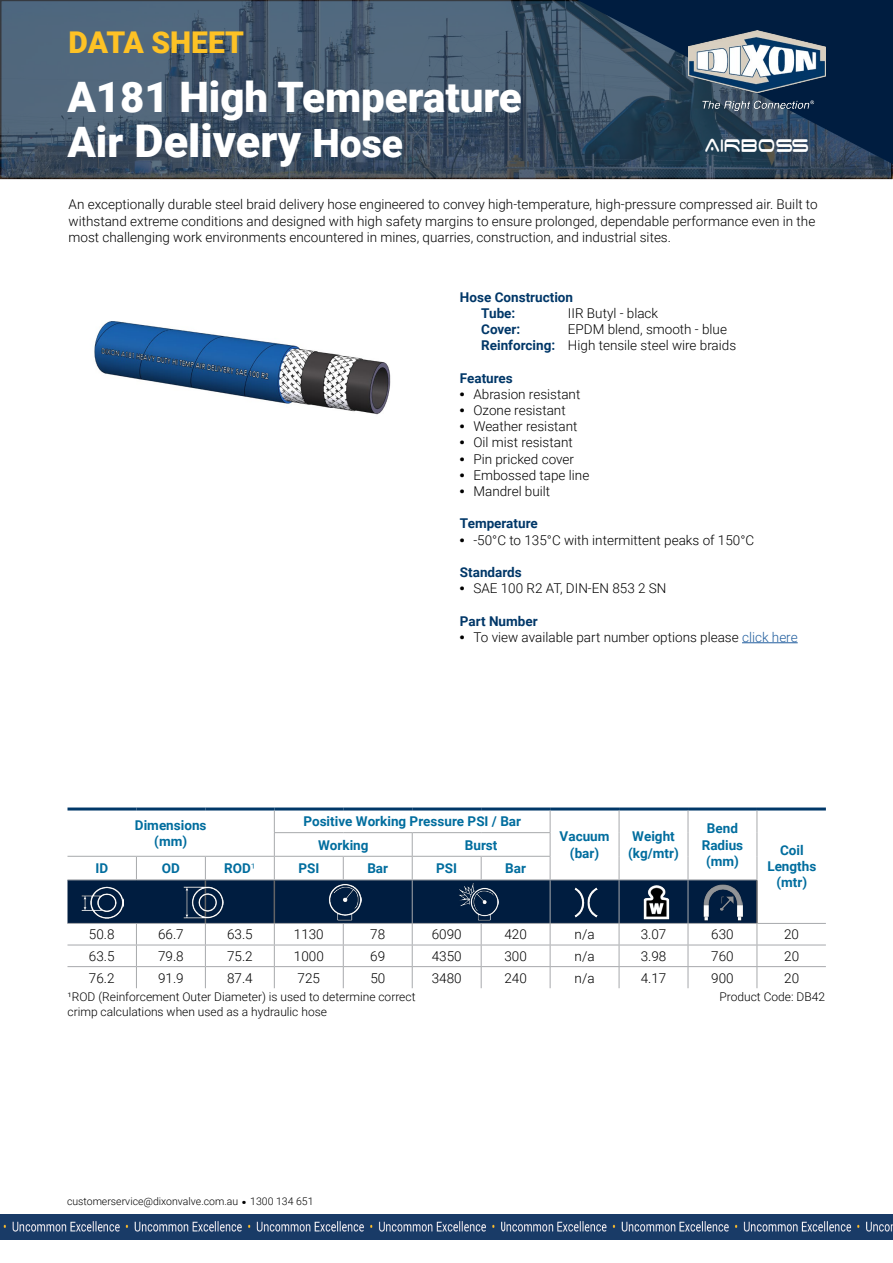
<style>
.page{position:relative;width:893px;height:1263px;background:#fff}
.page>*{position:absolute;margin:0;border:0;box-sizing:border-box;transform-origin:0 0}
.t1{font:900 45px "Roboto";color:#fff}
.t2{font:900 42px "Roboto";color:#fff}
.t3{font:900 30px "Roboto";color:#fec225}
.t4{font:28.95px "Space Age";color:#fff;scale:.66 1}
.t5{font:300 13.5px/16.2px "Roboto";color:#000}
.t6{font:700 13.5px/16.2px "Roboto";color:#006d9e;text-align:center}
.t7{font:700 13.5px/16.2px "Roboto";color:#003768}
.t8{font:300 12px/14.4px "Roboto";color:#000}
.t9{font:300 10.5px "Roboto";color:#000}
.s1{font-size:42px}
.s2{font-size:39px}
.s3{font-weight:700;color:#003768}
.s4{font-family:"Arial";font-weight:700}
.s5{color:#215e9e}
.s6{font-weight:300}
.s7{font-weight:700;font-size:21px}
</style>
<div class="page">
<img style="left:0;top:1215px;width:504px;height:24px">
<img style="left:504px;top:1215px;width:389px;height:24px">
<svg style="left:3px;top:3px;width:886px;height:173px;background:#43566b"></svg>
<div style="left:0;top:0;width:892px;height:179px;border:2px solid #000"></div>
<svg style="left:578px;top:0;width:315px;height:164px;background:#1c3650"></svg>
<hr style="left:619px;top:807px;width:69px;height:3px;background:#003768">
<hr style="left:688px;top:807px;width:69px;height:3px;background:#003768">
<hr style="left:274px;top:807px;width:69px;height:3px;background:#003768">
<hr style="left:343px;top:807px;width:69px;height:3px;background:#003768">
<hr style="left:412px;top:807px;width:69px;height:3px;background:#003768">
<hr style="left:481px;top:807px;width:69px;height:3px;background:#003768">
<hr style="left:757px;top:923px;width:69px;height:1px;background:#a7a9ac">
<hr style="left:757px;top:945px;width:69px;height:1px;background:#a7a9ac">
<hr style="left:757px;top:966px;width:69px;height:1px;background:#a7a9ac">
<hr style="left:757px;top:807px;width:69px;height:3px;background:#003768">
<hr style="left:550px;top:807px;width:69px;height:3px;background:#003768">
<hr style="left:68px;top:807px;width:68px;height:3px;background:#003768">
<hr style="left:136px;top:807px;width:69px;height:3px;background:#003768">
<hr style="left:205px;top:807px;width:69px;height:3px;background:#003768">
<svg style="left:68px;top:810px;width:690px;height:178px"></svg>
<hr style="left:68px;top:856px;width:68px;height:1px;background:#a7a9ac">
<hr style="left:136px;top:856px;width:69px;height:1px;background:#a7a9ac">
<hr style="left:205px;top:856px;width:69px;height:1px;background:#a7a9ac">
<img style="left:94px;top:321px;width:297px;height:94px">
<img style="left:82px;top:886px;width:41px;height:33px">
<img style="left:184px;top:886px;width:39px;height:32px">
<img style="left:329px;top:883px;width:32px;height:37px">
<img style="left:458px;top:883px;width:41px;height:37px">
<img style="left:643px;top:884px;width:27px;height:37px">
<img style="left:703px;top:884px;width:40px;height:37px">
<img style="left:575px;top:887px;width:23px;height:30px">
<img style="left:689px;top:31px;width:136px;height:80px">
<hr style="left:742px;top:642px;width:56px;height:1px;background:#215e9e">
<h3 class="t3" style="left:69px;top:22px;width:177px">DATA SHEET</h3>
<h2 class="t2" style="left:67px;top:67px;width:456px">A181 High Temperature</h2>
<h1 class="t1" style="left:67px;top:109px;width:337px"><span class="s1">Air</span> Delivery <span class="s2">Hose</span></h1>
<h3 class="t4" style="left:704px;top:132px;width:160px">AIRBOSS</h3>
<p class="t5" style="left:69px;top:196px;width:751px">An exceptionally durable steel braid delivery hose engineered to convey high-temperature, high-pressure compressed air. Built to withstand extreme conditions and designed with high safety margins to ensure prolonged, dependable performance even in the most challenging work environments encountered in mines, quarries, construction, and industrial sites.</p>
<p class="t7" style="left:481px;top:288px;width:93px;text-indent:-21px">Hose Construction<br>Tube:</p>
<p class="t5" style="left:568px;top:304px;width:92px">IIR Butyl - black</p>
<p class="t5" style="left:481px;top:321px;width:257px;text-indent:87px">EPDM blend, smooth - blue<br><span class="s3">Reinforcing:</span> High tensile steel wire braids</p>
<p class="t7" style="left:460px;top:369px;width:54px">Features</p>
<p class="t5" style="left:460px;top:385px;width:122px"><span class="s4">•</span> Abrasion resistant</p>
<p class="t5" style="left:460px;top:402px;width:107px"><span class="s4">•</span> Ozone resistant</p>
<p class="t5" style="left:460px;top:418px;width:119px"><span class="s4">•</span> Weather resistant</p>
<p class="t5" style="left:460px;top:434px;width:114px"><span class="s4">•</span> Oil mist resistant</p>
<p class="t5" style="left:460px;top:450px;width:116px"><span class="s4">•</span> Pin pricked cover</p>
<p class="t5" style="left:460px;top:466px;width:131px"><span class="s4">•</span> Embossed tape line</p>
<p class="t5" style="left:460px;top:483px;width:92px"><span class="s4">•</span> Mandrel built</p>
<p class="t7" style="left:460px;top:515px;width:79px">Temperature</p>
<p class="t5" style="left:460px;top:531px;width:296px"><span class="s4">•</span> -50°C to 135°C with intermittent peaks of 150°C</p>
<p class="t7" style="left:460px;top:564px;width:63px">Standards</p>
<p class="t5" style="left:460px;top:580px;width:208px"><span class="s4">•</span> SAE 100 R2 AT, DIN-EN 853 2 SN</p>
<p class="t7" style="left:460px;top:612px;width:79px">Part Number</p>
<p class="t5" style="left:460px;top:628px;width:339px"><span class="s4">•</span> To view available part number options please <span class="s5">click here</span></p>
<p class="t7" style="left:481px;top:321px;width:41px">Cover:</p>
<p class="t6" style="left:135px;top:816px;width:73px">Dimensions (mm)</p>
<p class="t6" style="left:303px;top:812px;width:219px">Positive Working Pressure PSI / Bar</p>
<p class="t6" style="left:318px;top:836px;width:52px">Working</p>
<p class="t6" style="left:465px;top:836px;width:34px">Burst</p>
<p class="t6" style="left:95px;top:860px;width:14px">ID</p>
<p class="t6" style="left:162px;top:860px;width:20px">OD</p>
<p class="t6" style="left:224px;top:860px;width:33px">ROD<span class="s6">¹</span></p>
<p class="t6" style="left:298px;top:860px;width:22px">PSI</p>
<p class="t6" style="left:367px;top:860px;width:22px">Bar</p>
<p class="t6" style="left:436px;top:860px;width:22px">PSI</p>
<p class="t6" style="left:505px;top:860px;width:22px">Bar</p>
<p class="t6" style="left:560px;top:828px;width:51px">Vacuum (bar)</p>
<p class="t6" style="left:628px;top:828px;width:52px">Weight (kg/mtr)</p>
<p class="t6" style="left:702px;top:820px;width:43px">Bend<br>Radius (mm)</p>
<p class="t6" style="left:767px;top:842px;width:50px">Coil<br>Lengths (mtr)</p>
<p class="t5" style="left:89px;top:926px;width:27px">50.8</p>
<p class="t5" style="left:158px;top:926px;width:27px">66.7</p>
<p class="t5" style="left:227px;top:926px;width:27px">63.5</p>
<p class="t5" style="left:294px;top:926px;width:31px">1130</p>
<p class="t5" style="left:370px;top:926px;width:16px">78</p>
<p class="t5" style="left:432px;top:926px;width:31px">6090</p>
<p class="t5" style="left:504px;top:926px;width:24px">420</p>
<p class="t5" style="left:575px;top:926px;width:22px">n/a</p>
<p class="t5" style="left:641px;top:926px;width:27px">3.07</p>
<p class="t5" style="left:711px;top:926px;width:24px">630</p>
<p class="t5" style="left:784px;top:926px;width:16px">20</p>
<p class="t5" style="left:89px;top:947px;width:27px">63.5</p>
<p class="t5" style="left:158px;top:947px;width:27px">79.8</p>
<p class="t5" style="left:227px;top:947px;width:27px">75.2</p>
<p class="t5" style="left:294px;top:947px;width:31px">1000</p>
<p class="t5" style="left:370px;top:947px;width:16px">69</p>
<p class="t5" style="left:432px;top:947px;width:31px">4350</p>
<p class="t5" style="left:504px;top:947px;width:24px">300</p>
<p class="t5" style="left:575px;top:947px;width:22px">n/a</p>
<p class="t5" style="left:641px;top:947px;width:27px">3.98</p>
<p class="t5" style="left:711px;top:947px;width:24px">760</p>
<p class="t5" style="left:784px;top:947px;width:16px">20</p>
<p class="t5" style="left:89px;top:969px;width:27px">76.2</p>
<p class="t5" style="left:158px;top:969px;width:27px">91.9</p>
<p class="t5" style="left:227px;top:969px;width:27px">87.4</p>
<p class="t5" style="left:298px;top:969px;width:24px">725</p>
<p class="t5" style="left:370px;top:969px;width:16px">50</p>
<p class="t5" style="left:432px;top:969px;width:31px">3480</p>
<p class="t5" style="left:504px;top:969px;width:24px">240</p>
<p class="t5" style="left:575px;top:969px;width:22px">n/a</p>
<p class="t5" style="left:641px;top:969px;width:27px">4.17</p>
<p class="t5" style="left:711px;top:969px;width:24px">900</p>
<p class="t5" style="left:784px;top:969px;width:16px">20</p>
<p class="t8" style="left:719px;top:989px;width:107px">Product Code: DB42</p>
<p class="t8" style="left:68px;top:989px;width:350px">¹ROD (Reinforcement Outer Diameter) is used to determine correct crimp calculations when used as a hydraulic hose</p>
<p class="t9" style="left:67px;top:1194px;width:248px">customerservice@dixonvalve.com.au <span class="s7">.</span> 1300 134 651</p>
</div>
